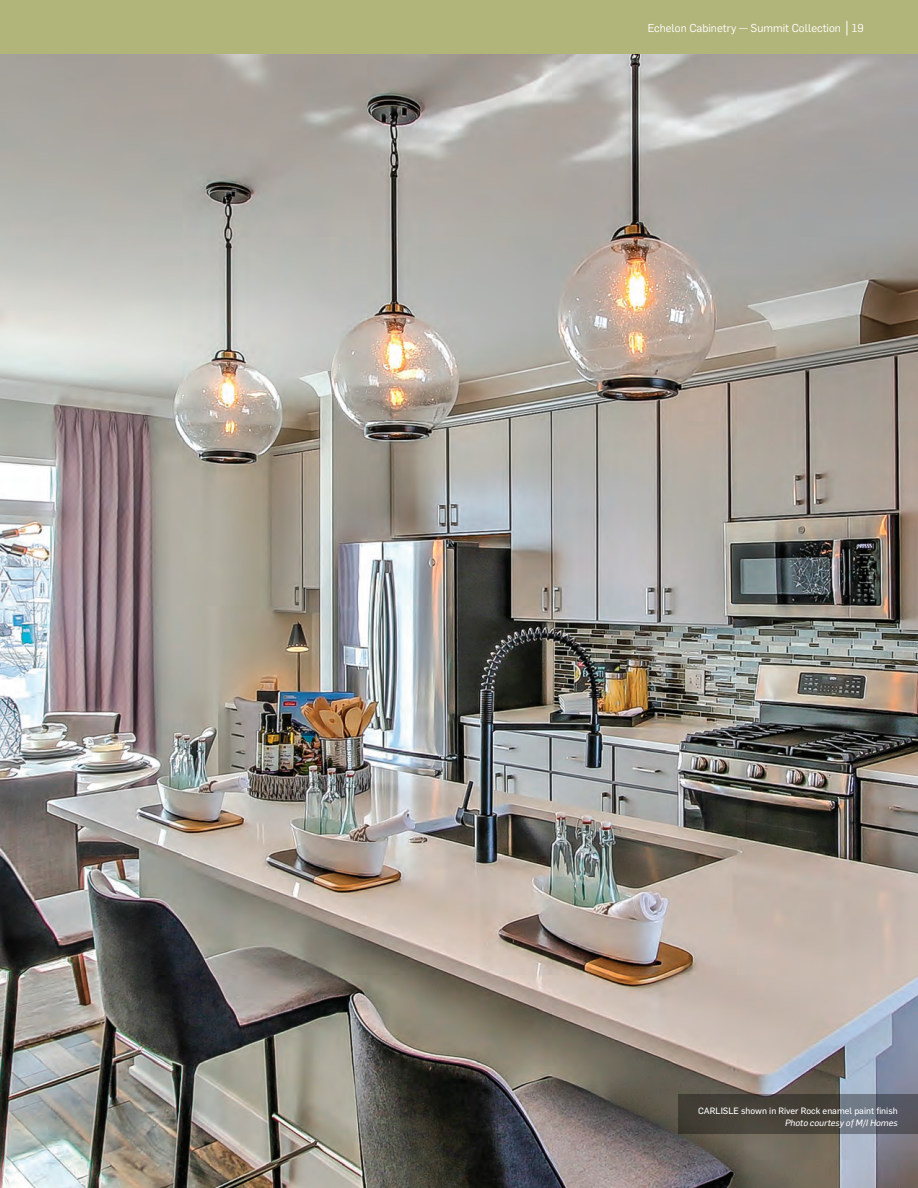
<style>
.page{position:relative;width:918px;height:1188px;background:#fff}
.page>*{position:absolute;margin:0;border:0;box-sizing:border-box;transform-origin:0 0}
.t1{font:11.25px "Flama";color:#fff}
.t2{font:9px "Flama Basic";color:#fff}
.t3{font:italic 9px "Flama Basic";color:#fff}
</style>
<div class="page">
<img style="left:0;top:54px;width:918px;height:1134px">
<svg style="left:678px;top:1094px;width:240px;height:40px;background:#4e4c4a"></svg>
<div style="left:0;top:0;width:918px;height:54px;background:#b1b579"></div>
<svg style="left:847px;top:21px;width:1px;height:15px"></svg>
<p class="t1" style="left:648px;top:21px;width:195px">Echelon Cabinetry — Summit Collection</p>
<p class="t1" style="left:852px;top:21px;width:13px">19</p>
<p class="t2" style="left:698px;top:1104px;width:201px">CARLISLE shown in River Rock enamel paint finish</p>
<p class="t3" style="left:785px;top:1116px;width:114px">Photo courtesy of M/I Homes</p>
</div>
